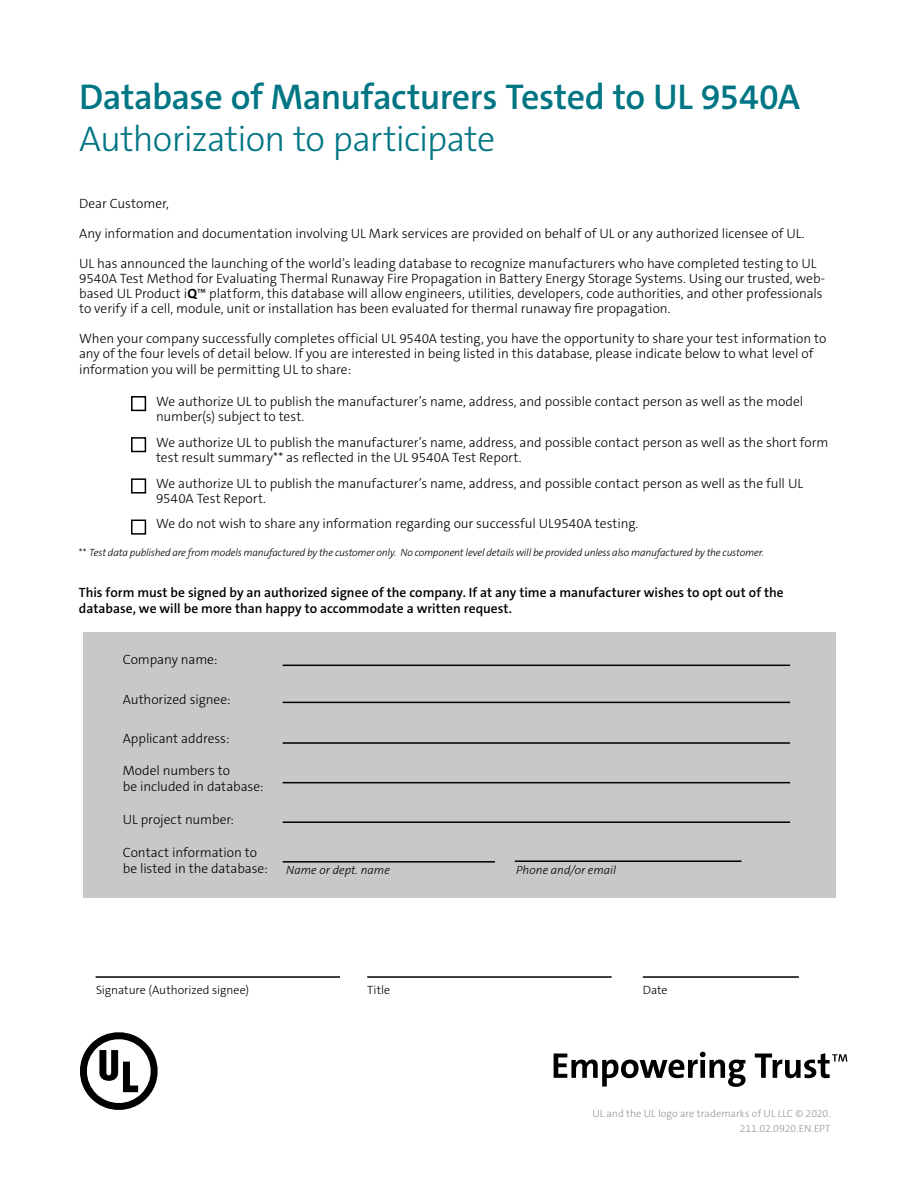
<style>
.page{position:relative;width:918px;height:1188px;background:#fff}
.page>*{position:absolute;margin:0;border:0;box-sizing:border-box;transform-origin:0 0}
.t1{font:600 36px "The Sans C5";letter-spacing:-.015em;color:#007584}
.t2{font:300 36px "The Sans C5";letter-spacing:-.02em;color:#007584}
.t3{font:300 13.5px/15px "The Sans C5";letter-spacing:-.005em;color:#000}
.t4{font:600 13.5px/16.2px "The Sans C5";color:#000}
.t5{font:300 12px "The Sans C5";color:#000}
.t6{font:italic 300 12px "The Sans C5";color:#000}
.t7{font:italic 300 10.5px "The Sans C5";letter-spacing:-.02em;color:#000}
.t8{font:300 10.5px/15.6px "The Sans C5";letter-spacing:.005em;color:#939598;text-align:right}
.s1{font-weight:700}
.s2{font-style:normal}
</style>
<div class="page">
<div style="left:83px;top:632px;width:752px;height:266px;background:#c7c8ca"></div>
<svg style="left:80px;top:1032px;width:78px;height:78px"></svg>
<hr style="left:283px;top:665px;width:507px;height:1px;background:#000">
<hr style="left:283px;top:702px;width:507px;height:1px;background:#000">
<hr style="left:283px;top:742px;width:507px;height:2px;background:#000">
<hr style="left:283px;top:782px;width:507px;height:1px;background:#000">
<hr style="left:283px;top:821px;width:507px;height:2px;background:#000">
<hr style="left:283px;top:861px;width:212px;height:2px;background:#000">
<hr style="left:515px;top:860px;width:227px;height:2px;background:#000">
<svg style="left:554px;top:1052px;width:293px;height:35px"></svg>
<hr style="left:96px;top:976px;width:244px;height:2px;background:#000">
<hr style="left:367px;top:976px;width:245px;height:2px;background:#000">
<hr style="left:643px;top:976px;width:156px;height:2px;background:#000">
<div style="left:131px;top:396px;width:15px;height:15px;border:2px solid #000"></div>
<div style="left:131px;top:437px;width:15px;height:15px;border:2px solid #000"></div>
<div style="left:131px;top:478px;width:15px;height:16px;border:2px solid #000"></div>
<div style="left:131px;top:520px;width:15px;height:15px;border:2px solid #000"></div>
<h1 class="t1" style="left:79px;top:73px;width:723px">Database of Manufacturers Tested to UL 9540A</h1>
<h1 class="t2" style="left:79px;top:115px;width:417px">Authorization to participate</h1>
<p class="t3" style="left:79px;top:196px;width:91px">Dear Customer,</p>
<p class="t3" style="left:79px;top:226px;width:727px">Any information and documentation involving UL Mark services are provided on behalf of UL or any authorized licensee of UL.</p>
<p class="t3" style="left:79px;top:256px;width:747px">UL has announced the launching of the world’s leading database to recognize manufacturers who have completed testing to UL 9540A Test Method for Evaluating Thermal Runaway Fire Propagation in Battery Energy Storage Systems. Using our trusted, web&shy;based UL Product i<span class="s1">Q</span>™ platform, this database will allow engineers, utilities, developers, code authorities, and other professionals to verify if a cell, module, unit or installation has been evaluated for thermal runaway fire propagation.</p>
<p class="t3" style="left:79px;top:331px;width:749px;line-height:15.6px">When your company successfully completes official UL 9540A testing, you have the opportunity to share your test information to any of the four levels of detail below. If you are interested in being listed in this database, please indicate below to what level of information you will be permitting UL to share:</p>
<p class="t3" style="left:156px;top:394px;width:649px">We authorize UL to publish the manufacturer’s name, address, and possible contact person as well as the model number(s) subject to test.</p>
<p class="t3" style="left:156px;top:435px;width:674px">We authorize UL to publish the manufacturer’s name, address, and possible contact person as well as the short form test result summary** as reflected in the UL 9540A Test Report.</p>
<p class="t3" style="left:156px;top:476px;width:649px">We authorize UL to publish the manufacturer’s name, address, and possible contact person as well as the full UL<br>9540A Test Report.</p>
<p class="t3" style="left:156px;top:516px;width:484px">We do not wish to share any information regarding our successful UL9540A testing.</p>
<p class="t7" style="left:79px;top:545px;width:687px"><span class="s2">**</span> Test data published are from models manufactured by the customer only. No component level details will be provided unless also manufactured by the customer.</p>
<p class="t4" style="left:79px;top:585px;width:706px">This form must be signed by an authorized signee of the company. If at any time a manufacturer wishes to opt out of the database, we will be more than happy to accommodate a written request.</p>
<p class="t3" style="left:123px;top:652px;width:96px">Company name:</p>
<p class="t3" style="left:123px;top:692px;width:110px">Authorized signee:</p>
<p class="t3" style="left:123px;top:731px;width:108px">Applicant address:</p>
<p class="t3" style="left:123px;top:763px;width:142px;line-height:16.2px">Model numbers to<br>be included in database:</p>
<p class="t3" style="left:123px;top:812px;width:113px">UL project number:</p>
<p class="t3" style="left:123px;top:844px;width:147px;line-height:16.2px">Contact information to be listed in the database:</p>
<p class="t6" style="left:286px;top:862px;width:105px">Name or dept. name</p>
<p class="t6" style="left:516px;top:862px;width:101px">Phone and/or email</p>
<p class="t5" style="left:96px;top:983px;width:155px">Signature (Authorized signee)</p>
<p class="t5" style="left:367px;top:983px;width:25px">Title</p>
<p class="t5" style="left:643px;top:983px;width:26px">Date</p>
<p class="t8" style="left:592px;top:1105px;width:240px">UL and the UL logo are trademarks of UL LLC © 2020.<br>211.02.0920.EN.EPT</p>
</div>
